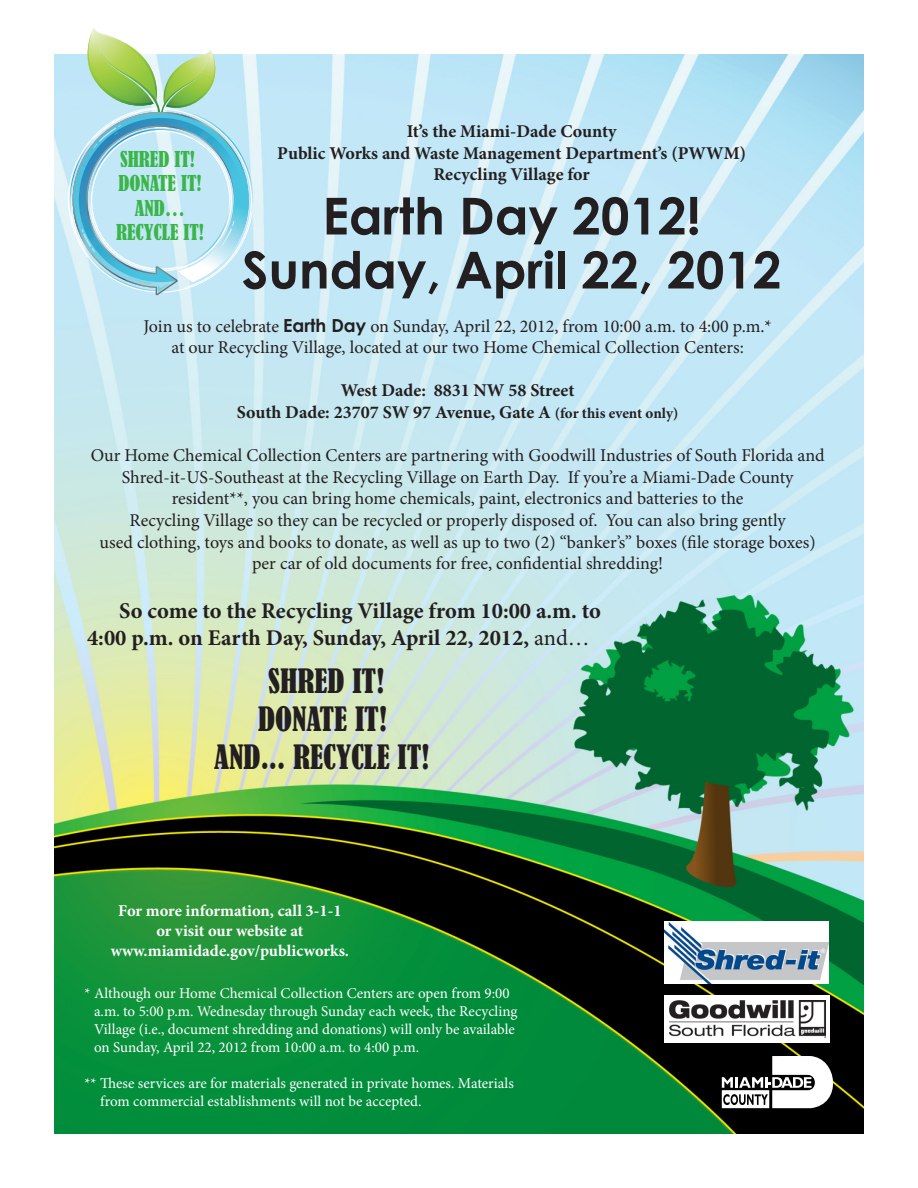
<style>
.page{position:relative;width:918px;height:1188px;background:#fff}
.page>*{position:absolute;margin:0;border:0;box-sizing:border-box;transform-origin:0 0}
.t1{font:700 51px "Century Gothic";color:#231f20}
.t2{font:condensed 31.5px/37.8px "Bernard";color:#231f20;text-align:center}
.t3{font:700 22.5px/27px "Minion Pro";color:#231f20}
.t4{font:condensed 20.4px/24.5px "Bernard";color:#3bb54a;text-align:center}
.t5{font:18px/21.6px "Minion Pro";color:#231f20;text-align:center}
.t6{font:700 18px "Minion Pro";color:#231f20}
.t7{font:700 16.5px/19.8px "Minion Pro";color:#fff;text-align:center}
.t8{font:15px/18px "Minion Pro";color:#fff}
.s1{font-family:"Century Gothic";font-weight:700}
.s2{font-size:15px}
.s3{font-weight:400}
</style>
<div class="page">
<img style="left:54px;top:54px;width:810px;height:1080px">
<svg style="left:58px;top:28px;width:207px;height:276px;background:#bbe1e3"></svg>
<svg style="left:722px;top:1056px;width:111px;height:52px"></svg>
<div style="left:664px;top:995px;width:166px;height:47px;background:#fff"></div>
<img style="left:670px;top:1000px;width:155px;height:38px">
<img style="left:664px;top:921px;width:165px;height:62px">
<p class="t6" style="left:407px;top:119px;width:211px">It’s the Miami-Dade County</p>
<p class="t6" style="left:277px;top:140px;width:470px">Public Works and Waste Management Department’s (PWWM)</p>
<p class="t6" style="left:434px;top:162px;width:158px">Recycling Village for</p>
<p class="t1" style="left:322px;top:177px;width:380px">Earth Day 2012!</p>
<p class="t1" style="left:242px;top:231px;width:541px">Sunday, April 22, 2012</p>
<p class="t5" style="left:143px;top:315px;width:630px">Join us to celebrate <span class="s1">Earth Day</span> on Sunday, April 22, 2012, from 10:00 a.m. to 4:00 p.m.* at our Recycling Village, located at our two Home Chemical Collection Centers:</p>
<p class="t6" style="left:341px;top:378px;width:235px">West Dade: 8831 NW 58 Street</p>
<p class="t6" style="left:237px;top:400px;width:443px">South Dade: 23707 SW 97 Avenue, Gate A <span class="s2">(for this event only)</span></p>
<p class="t5" style="left:91px;top:445px;width:735px">Our Home Chemical Collection Centers are partnering with Goodwill Industries of South Florida and Shred-it-US-Southeast at the Recycling Village on Earth Day. If you’re a Miami-Dade County resident**, you can bring home chemicals, paint, electronics and batteries to the<br>Recycling Village so they can be recycled or properly disposed of. You can also bring gently<br>used clothing, toys and books to donate, as well as up to two (2) “banker’s” boxes (file storage boxes) per car of old documents for free, confidential shredding!</p>
<p class="t3" style="left:87px;top:597px;width:515px;text-indent:32px">So come to the Recycling Village from 10:00 a.m. to<br>4:00 p.m. on Earth Day, Sunday, April 22, 2012, <span class="s3">and…</span></p>
<p class="t2" style="left:214px;top:663px;width:217px">SHRED IT!<br>DONATE IT!<br>AND... RECYCLE IT!</p>
<p class="t4" style="left:116px;top:147px;width:90px">SHRED IT!<br>DONATE IT!<br>AND…<br>RECYCLE IT!</p>
<p class="t7" style="left:111px;top:901px;width:240px">For more information, call 3-1-1 or visit our website at www.miamidade.gov/publicworks.</p>
<p class="t8" style="left:94px;top:984px;width:425px;text-indent:-9px">* Although our Home Chemical Collection Centers are open from 9:00 a.m. to 5:00 p.m. Wednesday through Sunday each week, the Recycling Village (i.e., document shredding and donations) will only be available on Sunday, April 22, 2012 from 10:00 a.m. to 4:00 p.m.</p>
<p class="t8" style="left:100px;top:1074px;width:415px;text-indent:-16px">** These services are for materials generated in private homes. Materials from commercial establishments will not be accepted.</p>
</div>
